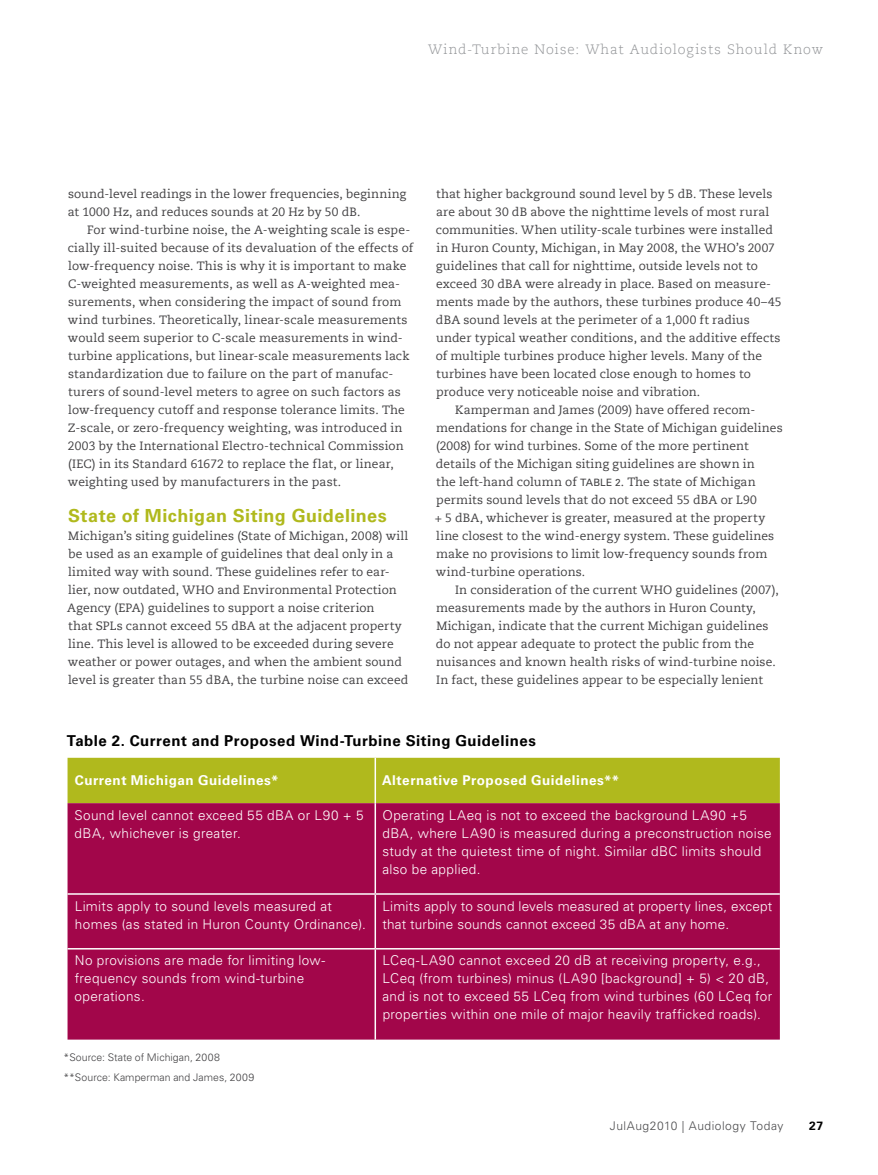
<style>
.page{position:relative;width:878px;height:1175px;background:#fff}
.page>*{position:absolute;margin:0;border:0;box-sizing:border-box;transform-origin:0 0}
.t1{font:700 18px "Univers LT Std";letter-spacing:.025em;color:#b0b91d}
.t2{font:700 15px "Univers LT Std";letter-spacing:.035em;color:#000}
.t3{font:300 13.5px/18px "Univers LT Std";letter-spacing:.025em;color:#fff}
.t4{font:700 13.5px "Univers LT Std";letter-spacing:.035em;color:#fff}
.t5{font:300 13.5px "Caecilia Com 45";letter-spacing:.07em;color:#939598}
.t6{font:12px/18px "Caecilia Com 55 Roman";letter-spacing:.01em;color:#414042}
.t7{font:300 12px "Univers LT Std";letter-spacing:.04em;color:#4d4d4f}
.t8{font:700 12px "Univers LT Std";color:#000}
.t9{font:300 10.5px/20.2px "Univers LT Std";letter-spacing:.005em;color:#414042}
.s1{font-family:"Univers LT Std";font-size:10.2px}
</style>
<div class="page">
<div style="left:68px;top:757px;width:711px;height:46px;background:#b0b91d"></div>
<div style="left:68px;top:803px;width:711px;height:236px;background:#a2064a"></div>
<hr style="left:374px;top:757px;width:2px;height:46px;background:#fff">
<hr style="left:374px;top:803px;width:2px;height:90px;background:#fff">
<hr style="left:68px;top:893px;width:307px;height:1px;background:#fff">
<hr style="left:375px;top:893px;width:404px;height:1px;background:#fff">
<hr style="left:374px;top:894px;width:2px;height:54px;background:#fff">
<hr style="left:68px;top:948px;width:307px;height:1px;background:#fff">
<hr style="left:375px;top:948px;width:404px;height:1px;background:#fff">
<hr style="left:374px;top:949px;width:2px;height:90px;background:#fff">
<p class="t5" style="left:428px;top:40px;width:396px">Wind-Turbine Noise: What Audiologists Should Know</p>
<p class="t6" style="left:68px;top:185px;width:339px">sound-level readings in the lower frequencies, beginning</p>
<p class="t6" style="left:68px;top:203px;width:294px">at 1000 Hz, and reduces sounds at 20 Hz by 50 dB.</p>
<p class="t6" style="left:87px;top:221px;width:324px">For wind-turbine noise, the A-weighting scale is espe-</p>
<p class="t6" style="left:68px;top:239px;width:347px">cially ill-suited because of its devaluation of the effects of</p>
<p class="t6" style="left:68px;top:257px;width:340px">low-frequency noise. This is why it is important to make</p>
<p class="t6" style="left:68px;top:275px;width:333px">C-weighted measurements, as well as A-weighted mea-</p>
<p class="t6" style="left:68px;top:293px;width:335px">surements, when considering the impact of sound from</p>
<p class="t6" style="left:68px;top:311px;width:341px">wind turbines. Theoretically, linear-scale measurements</p>
<p class="t6" style="left:68px;top:329px;width:336px">would seem superior to C-scale measurements in wind-</p>
<p class="t6" style="left:68px;top:347px;width:343px">turbine applications, but linear-scale measurements lack</p>
<p class="t6" style="left:68px;top:365px;width:327px">standardization due to failure on the part of manufac-</p>
<p class="t6" style="left:68px;top:383px;width:334px">turers of sound-level meters to agree on such factors as</p>
<p class="t6" style="left:68px;top:401px;width:338px">low-frequency cutoff and response tolerance limits. The</p>
<p class="t6" style="left:68px;top:419px;width:336px">Z-scale, or zero-frequency weighting, was introduced in</p>
<p class="t6" style="left:68px;top:437px;width:337px">2003 by the International Electro-technical Commission</p>
<p class="t6" style="left:68px;top:455px;width:327px">(IEC) in its Standard 61672 to replace the flat, or linear,</p>
<p class="t6" style="left:68px;top:473px;width:275px">weighting used by manufacturers in the past.</p>
<p class="t1" style="left:68px;top:505px;width:320px">State of Michigan Siting Guidelines</p>
<p class="t6" style="left:67px;top:527px;width:342px">Michigan’s siting guidelines (State of Michigan, 2008) will be used as an example of guidelines that deal only in a limited way with sound. These guidelines refer to ear&shy;lier, now outdated, WHO and Environmental Protection Agency (EPA) guidelines to support a noise criterion<br>that SPLs cannot exceed 55 dBA at the adjacent property line. This level is allowed to be exceeded during severe weather or power outages, and when the ambient sound level is greater than 55 dBA, the turbine noise can exceed</p>
<p class="t6" style="left:436px;top:185px;width:338px">that higher background sound level by 5 dB. These levels</p>
<p class="t6" style="left:436px;top:203px;width:335px">are about 30 dB above the nighttime levels of most rural</p>
<p class="t6" style="left:436px;top:221px;width:339px">communities. When utility-scale turbines were installed</p>
<p class="t6" style="left:436px;top:239px;width:340px">in Huron County, Michigan, in May 2008, the WHO’s 2007</p>
<p class="t6" style="left:435px;top:257px;width:324px">guidelines that call for nighttime, outside levels not to</p>
<p class="t6" style="left:436px;top:275px;width:336px">exceed 30 dBA were already in place. Based on measure-</p>
<p class="t6" style="left:436px;top:293px;width:347px">ments made by the authors, these turbines produce 40–45</p>
<p class="t6" style="left:436px;top:311px;width:315px">dBA sound levels at the perimeter of a 1,000 ft radius</p>
<p class="t6" style="left:436px;top:329px;width:346px">under typical weather conditions, and the additive effects</p>
<p class="t6" style="left:436px;top:347px;width:328px">of multiple turbines produce higher levels. Many of the</p>
<p class="t6" style="left:436px;top:365px;width:316px">turbines have been located close enough to homes to</p>
<p class="t6" style="left:436px;top:383px;width:265px">produce very noticeable noise and vibration.</p>
<p class="t6" style="left:455px;top:401px;width:301px">Kamperman and James (2009) have offered recom-</p>
<p class="t6" style="left:436px;top:419px;width:348px">mendations for change in the State of Michigan guidelines</p>
<p class="t6" style="left:436px;top:437px;width:314px">(2008) for wind turbines. Some of the more pertinent</p>
<p class="t6" style="left:436px;top:455px;width:320px">details of the Michigan siting guidelines are shown in</p>
<p class="t6" style="left:436px;top:473px;width:157px">the left-hand column of <span class="s1">Table</span></p>
<p class="t6" style="left:615px;top:473px;width:142px"><span class="s1">2</span>. The state of Michigan</p>
<p class="t6" style="left:436px;top:491px;width:322px">permits sound levels that do not exceed 55 dBA or L90</p>
<p class="t6" style="left:434px;top:509px;width:332px">+ 5 dBA, whichever is greater, measured at the property</p>
<p class="t6" style="left:436px;top:527px;width:339px">line closest to the wind-energy system. These guidelines</p>
<p class="t6" style="left:436px;top:545px;width:333px">make no provisions to limit low-frequency sounds from</p>
<p class="t6" style="left:436px;top:563px;width:151px">wind-turbine operations.</p>
<p class="t6" style="left:455px;top:581px;width:325px">In consideration of the current WHO guidelines (2007),</p>
<p class="t6" style="left:436px;top:599px;width:321px">measurements made by the authors in Huron County,</p>
<p class="t6" style="left:436px;top:617px;width:334px">Michigan, indicate that the current Michigan guidelines</p>
<p class="t6" style="left:436px;top:635px;width:320px">do not appear adequate to protect the public from the</p>
<p class="t6" style="left:436px;top:653px;width:341px">nuisances and known health risks of wind-turbine noise.</p>
<p class="t6" style="left:436px;top:671px;width:328px">In fact, these guidelines appear to be especially lenient</p>
<p class="t2" style="left:67px;top:732px;width:470px">Table 2. Current and Proposed Wind-Turbine Siting Guidelines</p>
<p class="t4" style="left:75px;top:772px;width:205px">Current Michigan Guidelines*</p>
<p class="t4" style="left:382px;top:772px;width:238px">Alternative Proposed Guidelines**</p>
<p class="t3" style="left:74px;top:806px;width:290px">Sound level cannot exceed 55 dBA or L90 + 5 dBA, whichever is greater.</p>
<p class="t3" style="left:382px;top:806px;width:391px">Operating LAeq is not to exceed the background LA90 +5 dBA, where LA90 is measured during a preconstruction noise study at the quietest time of night. Similar dBC limits should also be applied.</p>
<p class="t3" style="left:75px;top:896px;width:293px">Limits apply to sound levels measured at homes (as stated in Huron County Ordinance).</p>
<p class="t3" style="left:382px;top:896px;width:391px">Limits apply to sound levels measured at property lines, except that turbine sounds cannot exceed 35 dBA at any home.</p>
<p class="t3" style="left:75px;top:951px;width:252px">No provisions are made for limiting low&shy;frequency sounds from wind-turbine operations.</p>
<p class="t3" style="left:382px;top:951px;width:391px">LCeq-LA90 cannot exceed 20 dB at receiving property, e.g., LCeq (from turbines) minus (LA90 [background] + 5) &lt; 20 dB, and is not to exceed 55 LCeq from wind turbines (60 LCeq for properties within one mile of major heavily trafficked roads).</p>
<p class="t9" style="left:64px;top:1046px;width:192px">*Source: State of Michigan, 2008 **Source: Kamperman and James, 2009</p>
<p class="t7" style="left:610px;top:1118px;width:175px">JulAug2010 | Audiology Today</p>
<p class="t8" style="left:809px;top:1118px;width:15px">27</p>
</div>
